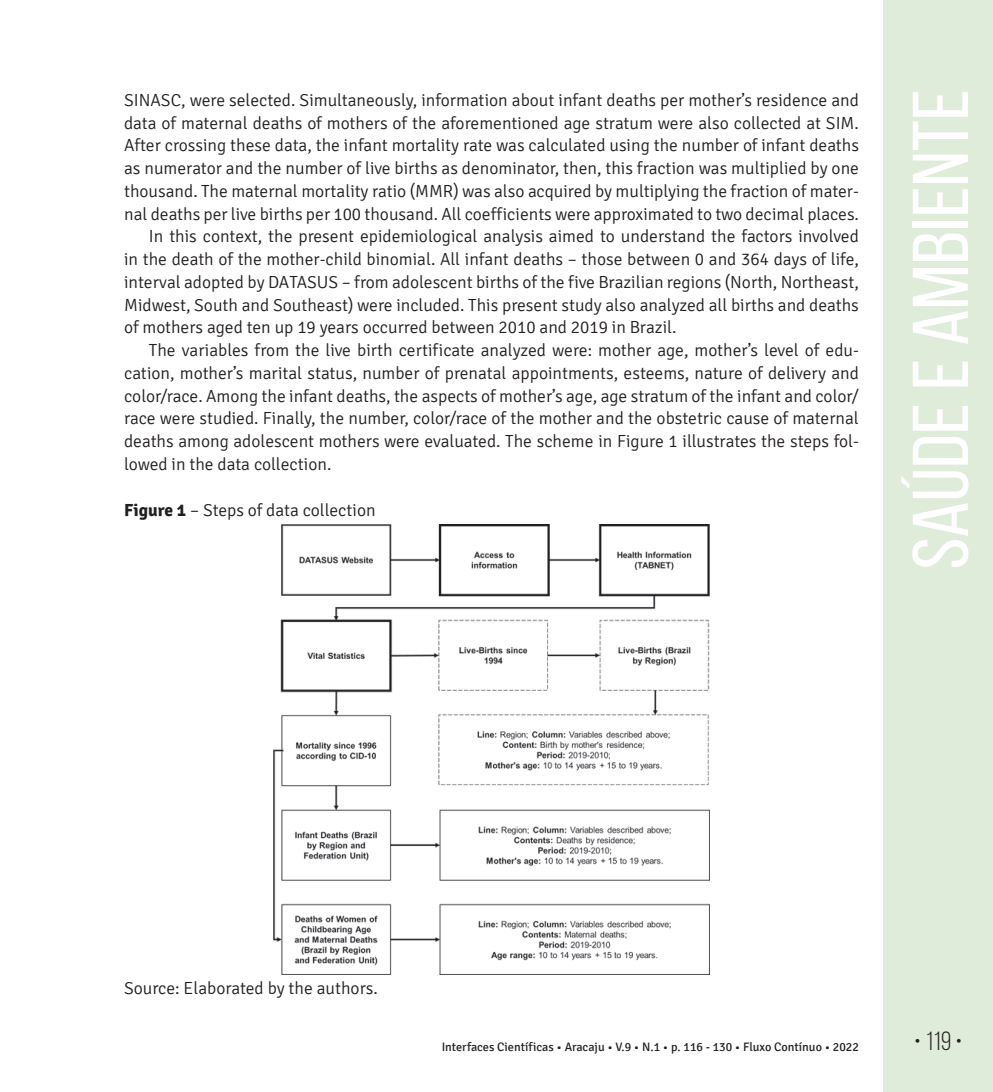
<style>
.page{position:relative;width:993px;height:1092px;background:#fff}
.page>*{position:absolute;margin:0;border:0;box-sizing:border-box;transform-origin:0 0}
.t1{font:78.75px "Bebas Neue";color:#fff;scale:1.09 1}
.t2{font:26.25px "Bebas Neue";color:#231f20}
.t3{font:300 17.5px "Signika";color:#231f20}
.t4{font:12.25px "Signika";color:#231f20}
.s1{font-weight:700}
</style>
<div class="page">
<div style="left:883px;top:0;width:109px;height:1091px;background:#deecd9"></div>
<img style="left:273px;top:524px;width:436px;height:450px">
<p class="t3" style="left:124px;top:90px;width:736px">SINASC, were selected. Simultaneously, information about infant deaths per mother’s residence and</p>
<p class="t3" style="left:124px;top:113px;width:736px">data of maternal deaths of mothers of the aforementioned age stratum were also collected at SIM.</p>
<p class="t3" style="left:124px;top:136px;width:736px">After crossing these data, the infant mortality rate was calculated using the number of infant deaths</p>
<p class="t3" style="left:124px;top:159px;width:736px">as numerator and the number of live births as denominator, then, this fraction was multiplied by one</p>
<p class="t3" style="left:124px;top:181px;width:736px">thousand. The maternal mortality ratio (MMR) was also acquired by multiplying the fraction of mater-</p>
<p class="t3" style="left:124px;top:204px;width:736px">nal deaths per live births per 100 thousand. All coefficients were approximated to two decimal places.</p>
<p class="t3" style="left:149px;top:227px;width:711px">In this context, the present epidemiological analysis aimed to understand the factors involved</p>
<p class="t3" style="left:124px;top:250px;width:736px">in the death of the mother-child binomial. All infant deaths – those between 0 and 364 days of life,</p>
<p class="t3" style="left:124px;top:272px;width:736px">interval adopted by DATASUS – from adolescent births of the five Brazilian regions (North, Northeast,</p>
<p class="t3" style="left:124px;top:295px;width:736px">Midwest, South and Southeast) were included. This present study also analyzed all births and deaths</p>
<p class="t3" style="left:124px;top:318px;width:553px">of mothers aged ten up 19 years occurred between 2010 and 2019 in Brazil.</p>
<p class="t3" style="left:149px;top:341px;width:711px">The variables from the live birth certificate analyzed were: mother age, mother’s level of edu-</p>
<p class="t3" style="left:124px;top:363px;width:736px">cation, mother’s marital status, number of prenatal appointments, esteems, nature of delivery and</p>
<p class="t3" style="left:124px;top:386px;width:736px">color/race. Among the infant deaths, the aspects of mother’s age, age stratum of the infant and color/</p>
<p class="t3" style="left:124px;top:409px;width:736px">race were studied. Finally, the number, color/race of the mother and the obstetric cause of maternal</p>
<p class="t3" style="left:124px;top:432px;width:736px">deaths among adolescent mothers were evaluated. The scheme in Figure 1 illustrates the steps fol-</p>
<p class="t3" style="left:124px;top:454px;width:209px">lowed in the data collection.</p>
<p class="t3" style="left:124px;top:500px;width:253px"><span class="s1">Figure 1</span> – Steps of data collection</p>
<h1 class="t1" style="left:897px;top:569px;width:442px;rotate:-90deg">Saúde e Ambiente</h1>
<p class="t3" style="left:124px;top:978px;width:255px">Source: Elaborated by the authors.</p>
<p class="t4" style="left:441px;top:1040px;width:418px">Interfaces Científicas • Aracaju • V.9 • N.1 • p. 116 - 130 • Fluxo Contínuo • 2022</p>
<h2 class="t2" style="left:913px;top:1026px;width:50px">• 119 •</h2>
</div>
